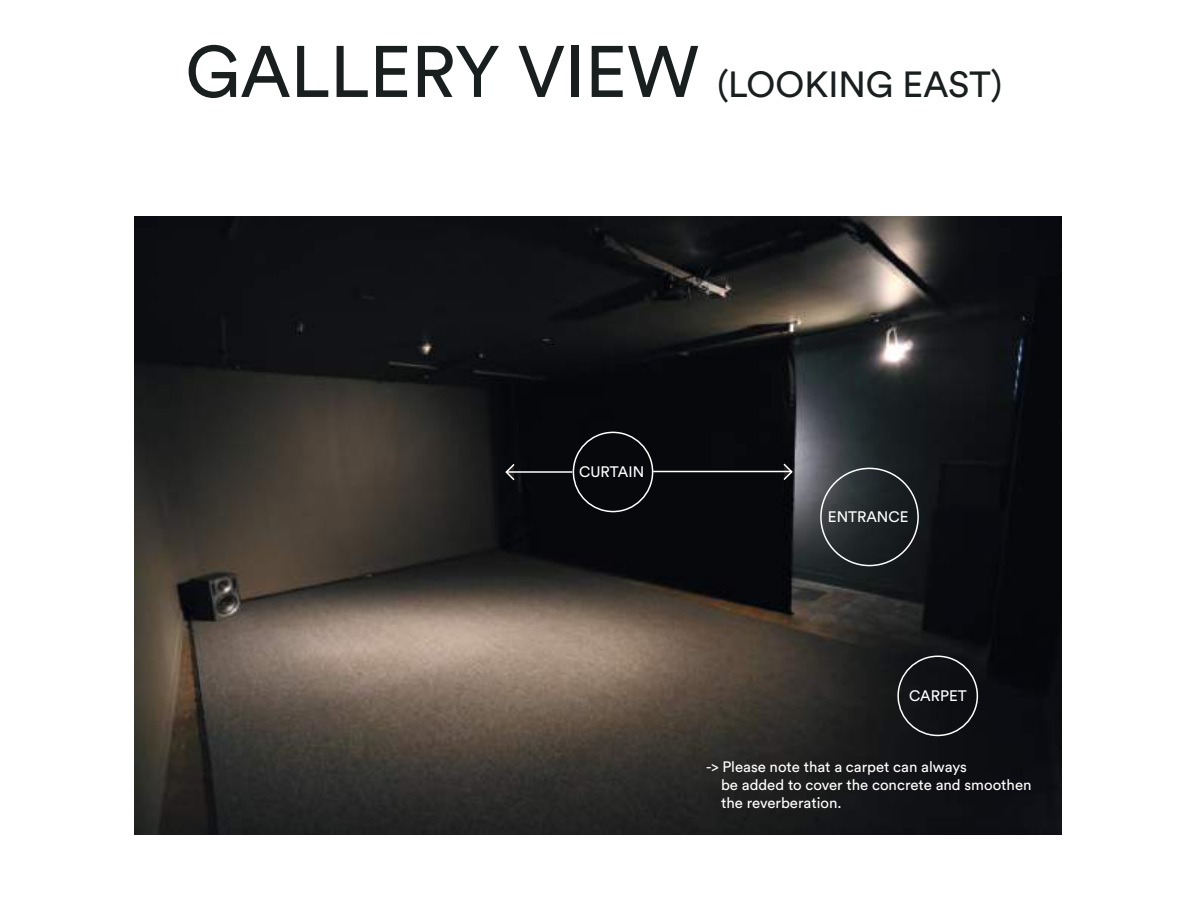
<style>
.page{position:relative;width:1188px;height:918px;background:#fff}
.page>*{position:absolute;margin:0;border:0;box-sizing:border-box;transform-origin:0 0}
.t1{font:36px "Circular Std";color:#191e1f}
.t2{font:15.15px "Circular Std";color:#fff}
.t3{font:15px/18px "Circular Std";color:#fff}
.s1{font-size:72px}
</style>
<div class="page">
<img style="left:134px;top:216px;width:927px;height:618px">
<svg style="left:572px;top:431px;width:82px;height:82px;background:#141519"></svg>
<svg style="left:782px;top:462px;width:12px;height:20px"></svg>
<svg style="left:504px;top:462px;width:12px;height:20px"></svg>
<svg style="left:897px;top:655px;width:82px;height:82px;background:#1c1d21"></svg>
<svg style="left:819px;top:467px;width:101px;height:100px;background:#2d3235"></svg>
<hr style="left:508px;top:471px;width:64px;height:2px;background:#fff">
<hr style="left:653px;top:471px;width:139px;height:1px;background:#fff">
<h1 class="t1" style="left:185px;top:62px;width:818px"><span class="s1">GALLERY VIEW</span> (LOOKING EAST)</h1>
<p class="t2" style="left:579px;top:463px;width:66px">CURTAIN</p>
<p class="t2" style="left:828px;top:508px;width:82px">ENTRANCE</p>
<p class="t2" style="left:909px;top:687px;width:59px">CARPET</p>
<p class="t3" style="left:721px;top:758px;width:312px;text-indent:-15px">-&gt; Please note that a carpet can always<br>be added to cover the concrete and smoothen the reverberation.</p>
</div>
